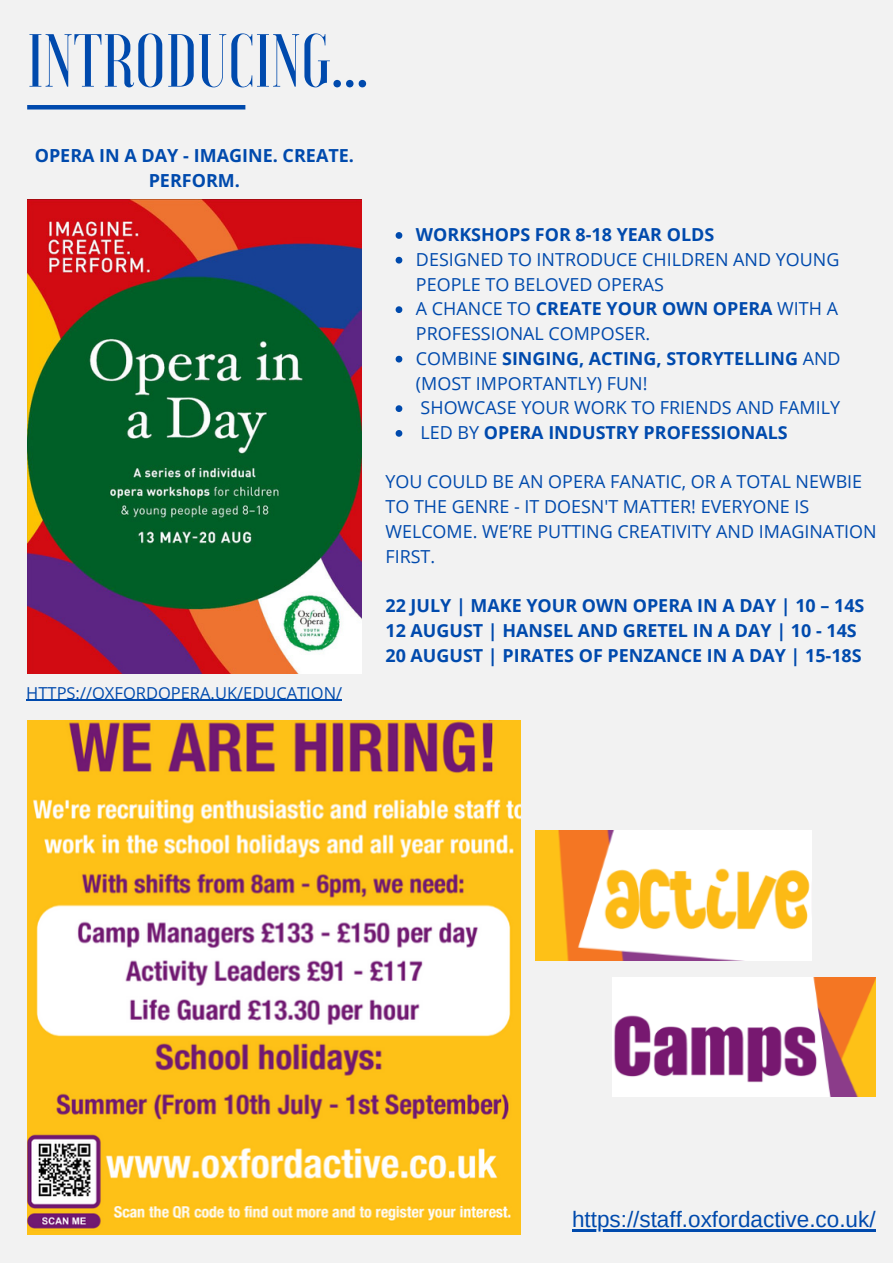
<style>
.page{position:relative;width:893px;height:1264px;background:#fff}
.page>*{position:absolute;margin:0;border:0;box-sizing:border-box;transform-origin:0 0}
.t1{font:500 75px "Voga";color:#004aad}
.t2{font:22.5px "Arimo";color:#004aad}
.t3{font:700 18px/24.8px "Open Sans";color:#004aad;text-align:center}
.t4{font:17.85px/24.8px "Open Sans";color:#004aad}
.t5{font:700 17.85px "Open Sans";color:#004aad}
.t6{font:16.5px "Open Sans";color:#004aad}
.s1{font-weight:700}
.s2{font-weight:400}
</style>
<div class="page">
<div style="left:0;top:0;width:892px;height:1262px;background:#f2f2f2"></div>
<hr style="left:27px;top:105px;width:218px;height:4px;background:#004aad">
<img style="left:27px;top:199px;width:334px;height:474px">
<img style="left:27px;top:720px;width:494px;height:514px">
<img style="left:612px;top:977px;width:263px;height:119px">
<img style="left:535px;top:830px;width:276px;height:130px">
<svg style="left:395px;top:232px;width:7px;height:7px"></svg>
<svg style="left:395px;top:257px;width:7px;height:6px"></svg>
<svg style="left:395px;top:306px;width:7px;height:7px"></svg>
<svg style="left:395px;top:356px;width:7px;height:6px"></svg>
<svg style="left:395px;top:405px;width:7px;height:7px"></svg>
<svg style="left:395px;top:430px;width:7px;height:7px"></svg>
<hr style="left:26px;top:699px;width:316px;height:1px;background:#004aad">
<hr style="left:572px;top:1229px;width:303px;height:2px;background:#004aad">
<p class="t1" style="left:27px;top:23px;width:343px">INTRODUCING...</p>
<p class="t3" style="left:35px;top:143px;width:321px">OPERA IN A DAY - IMAGINE. CREATE.<br>PERFORM.</p>
<p class="t6" style="left:26px;top:681px;width:317px">HTTPS://OXFORDOPERA.UK/EDUCATION/</p>
<p class="t5" style="left:416px;top:222px;width:300px">WORKSHOPS FOR 8-18 YEAR OLDS</p>
<p class="t4" style="left:416px;top:246px;width:425px">DESIGNED TO INTRODUCE CHILDREN AND YOUNG<br>PEOPLE TO BELOVED OPERAS</p>
<p class="t4" style="left:416px;top:296px;width:423px">A CHANCE TO <span class="s1">CREATE YOUR OWN OPERA</span> WITH A<br>PROFESSIONAL COMPOSER.</p>
<p class="t4" style="left:416px;top:345px;width:426px">COMBINE <span class="s1">SINGING, ACTING, STORYTELLING</span> AND (MOST IMPORTANTLY) FUN!</p>
<p class="t4" style="left:420px;top:395px;width:421px">SHOWCASE YOUR WORK TO FRIENDS AND FAMILY</p>
<p class="t5" style="left:420px;top:420px;width:368px"><span class="s2">LED BY</span> OPERA INDUSTRY PROFESSIONALS</p>
<p class="t4" style="left:385px;top:469px;width:492px">YOU COULD BE AN OPERA FANATIC, OR A TOTAL NEWBIE TO THE GENRE - IT DOESN'T MATTER! EVERYONE IS WELCOME. WE’RE PUTTING CREATIVITY AND IMAGINATION FIRST.</p>
<p class="t5" style="left:385px;top:593px;width:480px">22 JULY | MAKE YOUR OWN OPERA IN A DAY | 10 – 14S</p>
<p class="t5" style="left:385px;top:618px;width:473px">12 AUGUST | HANSEL AND GRETEL IN A DAY | 10 - 14S</p>
<p class="t5" style="left:385px;top:642px;width:477px">20 AUGUST | PIRATES OF PENZANCE IN A DAY | 15-18S</p>
<p class="t2" style="left:572px;top:1206px;width:305px">https://staff.oxfordactive.co.uk/</p>
</div>
